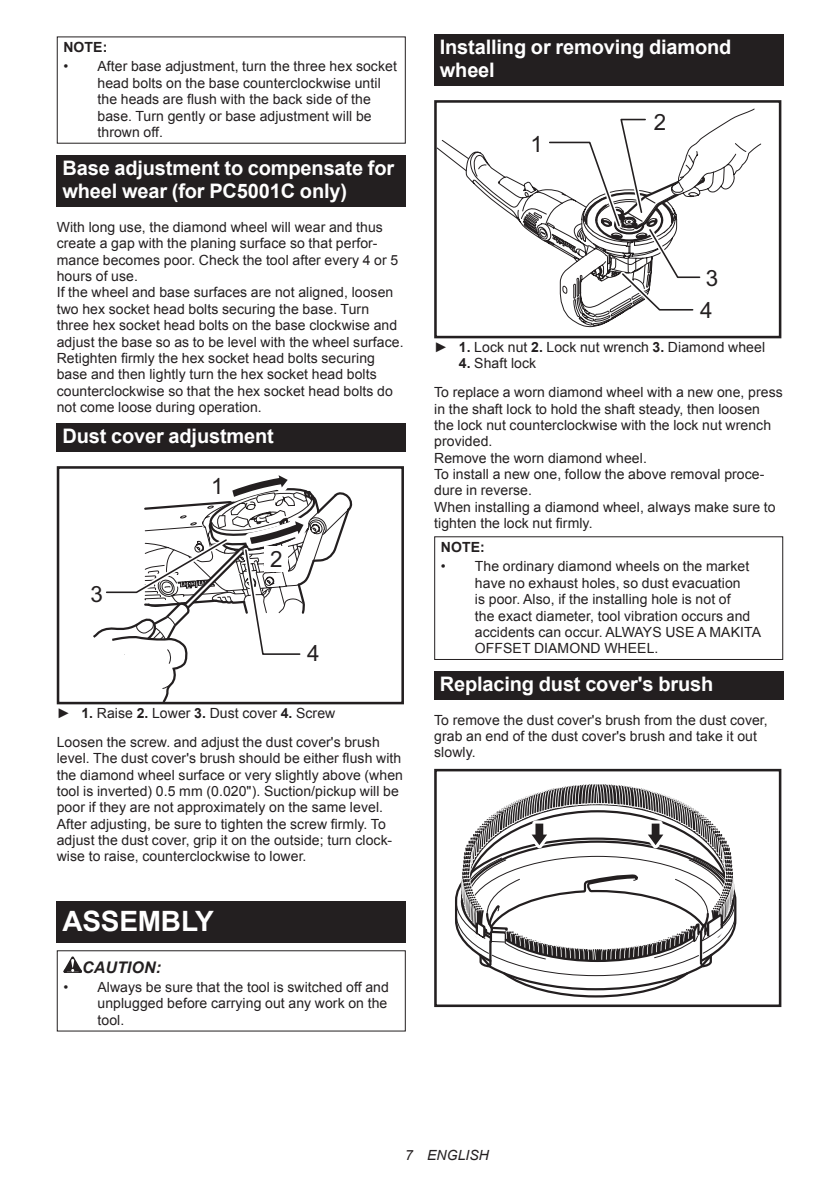
<style>
.page{position:relative;width:840px;height:1191px;background:#fff}
.page>*{position:absolute;margin:0;border:0;box-sizing:border-box;transform-origin:0 0}
.t1{font:700 28px "Arial";letter-spacing:-.01em;color:#fff}
.t2{font:22.4px/32px "Arial";color:#231f20}
.t3{font:700 20px/23.4px "Arial";letter-spacing:-.01em;color:#fff}
.t4{font:italic 700 16px "Arial";letter-spacing:.005em;color:#231f20}
.t5{font:14px/16.4px "Arial";letter-spacing:.005em;color:#231f20}
.t6{font:700 14px "Arial";letter-spacing:.005em;color:#231f20}
.t7{font:italic 14px "Arial";letter-spacing:.005em;color:#231f20}
.s1{font-weight:700}
</style>
<div class="page">
<div style="left:57px;top:155px;width:348px;height:52px;background:#231f20"></div>
<div style="left:57px;top:423px;width:348px;height:29px;background:#231f20"></div>
<div style="left:57px;top:466px;width:347px;height:238px;border:3px solid #231f20"></div>
<svg style="left:90px;top:466px;width:264px;height:238px"></svg>
<div style="left:264px;top:546px;width:23px;height:26px;background:#fff"></div>
<div style="left:57px;top:901px;width:348px;height:41px;background:#231f20"></div>
<svg style="left:63px;top:956px;width:19px;height:17px"></svg>
<div style="left:434px;top:34px;width:348px;height:52px;background:#231f20"></div>
<div style="left:434px;top:100px;width:347px;height:238px;border:3px solid #231f20"></div>
<svg style="left:464px;top:108px;width:297px;height:220px"></svg>
<div style="left:434px;top:536px;width:348px;height:124px;border:1px solid #231f20"></div>
<div style="left:434px;top:671px;width:348px;height:29px;background:#231f20"></div>
<svg style="left:455px;top:784px;width:282px;height:214px"></svg>
<div style="left:434px;top:769px;width:347px;height:238px;border:3px solid #231f20"></div>
<p class="t6" style="left:63px;top:38px;width:45px">NOTE:</p>
<p class="t5" style="left:97px;top:58px;width:301px;text-indent:-34px">• After base adjustment, turn the three hex socket head bolts on the base counterclockwise until the heads are flush with the back side of the base. Turn gently or base adjustment will be thrown off.</p>
<h3 class="t3" style="left:62px;top:157px;width:333px">Base adjustment to compensate for wheel wear (for PC5001C only)</h3>
<p class="t5" style="left:57px;top:219px;width:348px">With long use, the diamond wheel will wear and thus create a gap with the planing surface so that perfor&shy;mance becomes poor. Check the tool after every 4 or 5 hours of use.<br>If the wheel and base surfaces are not aligned, loosen two hex socket head bolts securing the base. Turn three hex socket head bolts on the base clockwise and adjust the base so as to be level with the wheel surface.<br>Retighten firmly the hex socket head bolts securing base and then lightly turn the hex socket head bolts counterclockwise so that the hex socket head bolts do not come loose during operation.</p>
<h3 class="t3" style="left:62px;top:425px;width:213px">Dust cover adjustment</h3>
<h2 class="t2" style="left:211px;top:470px;width:14px">1</h2>
<h2 class="t2" style="left:91px;top:578px;width:14px">3</h2>
<h2 class="t2" style="left:270px;top:543px;width:14px">2</h2>
<h2 class="t2" style="left:307px;top:637px;width:14px">4</h2>
<p class="t5" style="left:57px;top:698px;width:324px;line-height:28.8px">► <span class="s1">1.</span> Raise <span class="s1">2.</span> Lower <span class="s1">3.</span> Dust cover <span class="s1">4.</span> Screw<br>Loosen the screw. and adjust the dust cover's brush</p>
<p class="t5" style="left:57px;top:750px;width:347px">level. The dust cover's brush should be either flush with the diamond wheel surface or very slightly above (when tool is inverted) 0.5 mm (0.020"). Suction/pickup will be poor if they are not approximately on the same level.<br>After adjusting, be sure to tighten the screw firmly. To adjust the dust cover, grip it on the outside; turn clock&shy;wise to raise, counterclockwise to lower.</p>
<h1 class="t1" style="left:62px;top:902px;width:153px">ASSEMBLY</h1>
<p class="t4" style="left:82px;top:956px;width:80px">CAUTION:</p>
<p class="t5" style="left:97px;top:979px;width:293px;text-align:justify;text-indent:-34px">• Always be sure that the tool is switched off and unplugged before carrying out any work on the tool.</p>
<h3 class="t3" style="left:439px;top:36px;width:293px">Installing or removing diamond wheel</h3>
<h2 class="t2" style="left:530px;top:128px;width:14px">1</h2>
<h2 class="t2" style="left:653px;top:106px;width:14px">2</h2>
<h2 class="t2" style="left:699px;top:263px;width:20px">3<br>4</h2>
<p class="t5" style="left:434px;top:339px;width:332px">► <span class="s1">1.</span> Lock nut <span class="s1">2.</span> Lock nut wrench <span class="s1">3.</span> Diamond wheel</p>
<p class="t5" style="left:434px;top:349px;width:350px;line-height:28.8px;text-indent:25px"><span class="s1">4.</span> Shaft lock<br>To replace a worn diamond wheel with a new one, press</p>
<p class="t5" style="left:434px;top:400px;width:343px">in the shaft lock to hold the shaft steady, then loosen the lock nut counterclockwise with the lock nut wrench provided.<br>Remove the worn diamond wheel.<br>To install a new one, follow the above removal proce&shy;dure in reverse.<br>When installing a diamond wheel, always make sure to tighten the lock nut firmly.</p>
<p class="t6" style="left:440px;top:538px;width:45px">NOTE:</p>
<p class="t5" style="left:474px;top:558px;width:287px;text-indent:-34px">• The ordinary diamond wheels on the market have no exhaust holes, so dust evacuation<br>is poor. Also, if the installing hole is not of<br>the exact diameter, tool vibration occurs and accidents can occur. ALWAYS USE A MAKITA OFFSET DIAMOND WHEEL.</p>
<h3 class="t3" style="left:439px;top:673px;width:275px">Replacing dust cover's brush</h3>
<p class="t5" style="left:434px;top:711px;width:335px">To remove the dust cover's brush from the dust cover, grab an end of the dust cover's brush and take it out slowly.</p>
<p class="t7" style="left:405px;top:1146px;width:85px">7 ENGLISH</p>
</div>
